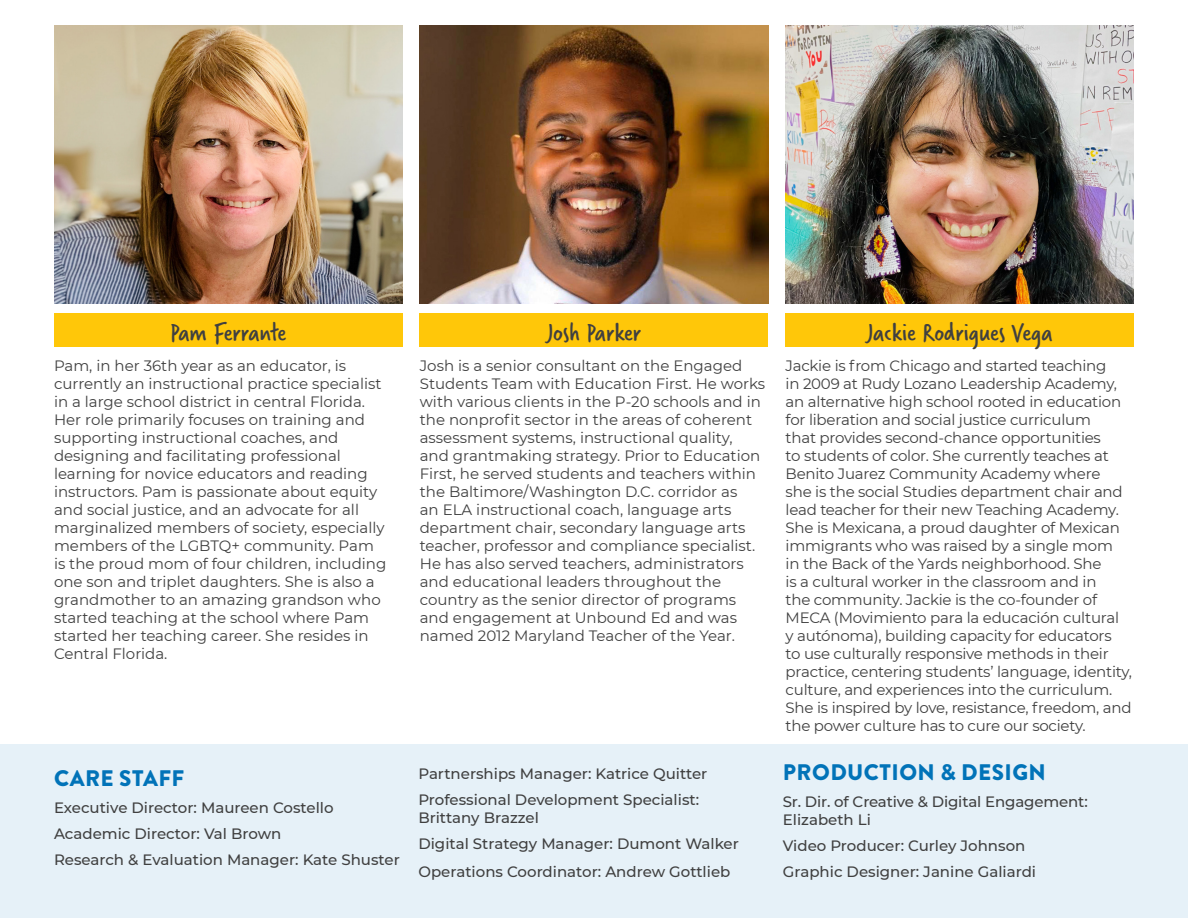
<style>
.page{position:relative;width:1188px;height:918px;background:#fff}
.page>*{position:absolute;margin:0;border:0;box-sizing:border-box;transform-origin:0 0}
.t1{font:27px "Verveine";color:#404040}
.t2{font:27px "Verveine";letter-spacing:-.03em;color:#404040}
.t3{font:900 22.5px "Brandon Grotesque";letter-spacing:.02em;color:#0173b8}
.t4{font:15px/18px "Montserrat";letter-spacing:-.005em;color:#404040}
.t5{font:500 15px/26.1px "Montserrat";color:#404040}
</style>
<div class="page">
<div style="left:0;top:744px;width:1188px;height:174px;background:#e6f1f8"></div>
<img style="left:54px;top:25px;width:348px;height:279px">
<img style="left:785px;top:25px;width:349px;height:279px">
<img style="left:420px;top:25px;width:348px;height:279px">
<div style="left:54px;top:314px;width:348px;height:33px;background:#ffc709"></div>
<div style="left:420px;top:314px;width:348px;height:33px;background:#ffc709"></div>
<div style="left:785px;top:314px;width:349px;height:33px;background:#ffc709"></div>
<h1 class="t2" style="left:170px;top:313px;width:118px">Pam Ferrante</h1>
<h1 class="t1" style="left:547px;top:313px;width:96px">Josh Parker</h1>
<h1 class="t1" style="left:867px;top:313px;width:187px">Jackie Rodrigues Vega</h1>
<p class="t4" style="left:54px;top:356px;width:334px">Pam, in her 36th year as an educator, is currently an instructional practice specialist in a large school district in central Florida.<br>Her role primarily focuses on training and supporting instructional coaches, and designing and facilitating professional learning for novice educators and reading instructors. Pam is passionate about equity and social justice, and an advocate for all marginalized members of society, especially members of the LGBTQ+ community. Pam is the proud mom of four children, including one son and triplet daughters. She is also a grandmother to an amazing grandson who started teaching at the school where Pam started her teaching career. She resides in Central Florida.</p>
<h2 class="t3" style="left:54px;top:763px;width:132px">CARE STAFF</h2>
<p class="t5" style="left:54px;top:794px;width:347px">Executive Director: Maureen Costello<br>Academic Director: Val Brown<br>Research &amp; Evaluation Manager: Kate Shuster</p>
<p class="t4" style="left:420px;top:356px;width:347px">Josh is a senior consultant on the Engaged Students Team with Education First. He works with various clients in the P-20 schools and in the nonprofit sector in the areas of coherent assessment systems, instructional quality, and grantmaking strategy. Prior to Education First, he served students and teachers within the Baltimore/Washington D.C. corridor as<br>an ELA instructional coach, language arts department chair, secondary language arts teacher, professor and compliance specialist.<br>He has also served teachers, administrators and educational leaders throughout the country as the senior director of programs and engagement at Unbound Ed and was named 2012 Maryland Teacher of the Year.</p>
<p class="t4" style="left:786px;top:356px;width:348px">Jackie is from Chicago and started teaching<br>in 2009 at Rudy Lozano Leadership Academy, an alternative high school rooted in education for liberation and social justice curriculum<br>that provides second-chance opportunities<br>to students of color. She currently teaches at Benito Juarez Community Academy where<br>she is the social Studies department chair and lead teacher for their new Teaching Academy.<br>She is Mexicana, a proud daughter of Mexican immigrants who was raised by a single mom<br>in the Back of the Yards neighborhood. She<br>is a cultural worker in the classroom and in<br>the community. Jackie is the co-founder of MECA (Movimiento para la educación cultural<br>y autónoma), building capacity for educators<br>to use culturally responsive methods in their practice, centering students’ language, identity, culture, and experiences into the curriculum.<br>She is inspired by love, resistance, freedom, and the power culture has to cure our society.</p>
<p class="t5" style="left:418px;top:760px;width:290px">Partnerships Manager: Katrice Quitter<br>Professional Development Specialist:</p>
<p class="t5" style="left:418px;top:804px;width:322px">Brittany Brazzel<br>Digital Strategy Manager: Dumont Walker</p>
<p class="t5" style="left:418px;top:858px;width:314px">Operations Coordinator: Andrew Gottlieb</p>
<h2 class="t3" style="left:783px;top:757px;width:265px">PRODUCTION &amp; DESIGN</h2>
<p class="t5" style="left:783px;top:792px;width:306px;line-height:18px">Sr. Dir. of Creative &amp; Digital Engagement:<br>Elizabeth Li</p>
<p class="t5" style="left:783px;top:832px;width:255px">Video Producer: Curley Johnson<br>Graphic Designer: Janine Galiardi</p>
</div>
